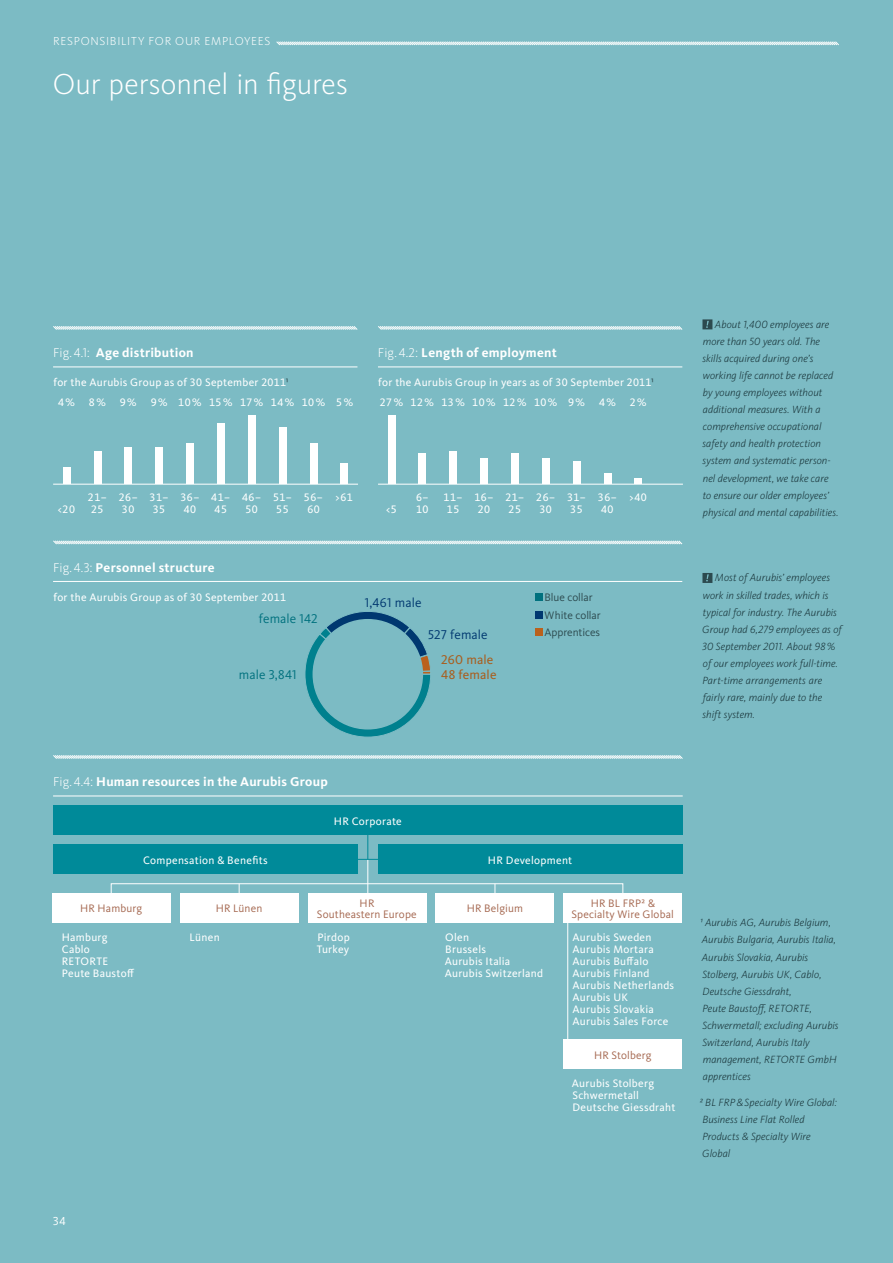
<style>
.page{position:relative;width:893px;height:1263px;background:#7cbbc4}
.page>*{position:absolute;margin:0;border:0;box-sizing:border-box;transform-origin:0 0}
.t1{font:300 30px "Kievit Pro";letter-spacing:-.005em;color:#fff}
.t2{font:700 13.2px "Kievit Pro";letter-spacing:.02em;color:#fff}
.t3{font:13.2px "Kievit Pro";letter-spacing:.01em;color:#00717e}
.t4{font:13.2px "Kievit Pro";letter-spacing:.01em;color:#003870}
.t5{font:13.2px "Kievit Pro";letter-spacing:.01em;color:#a85f20}
.t6{font:300 12px "Kievit Pro";letter-spacing:.06em;color:#fff}
.t7{font:12px "Kievit Pro";color:#fff}
.t8{font:11.25px/12px "Kievit Pro";letter-spacing:.025em;color:#fff}
.t9{font:11.25px/11.2px "Kievit Pro";letter-spacing:.015em;color:#a4664e;text-align:center}
.t10{font:11.25px/17.7px "Kievit Pro";letter-spacing:-.005em;color:#2c4a4f}
.t11{font:italic 300 10.8px/17.1px "Kievit Pro";letter-spacing:.005em;color:#132d32}
.s1{font-weight:300}
.s2{color:#2c4a4f}
</style>
<div class="page">
<svg style="left:276px;top:41px;width:563px;height:5px"></svg>
<hr style="left:367px;top:859px;width:1px;height:36px;background:#fff">
<svg style="left:53px;top:755px;width:630px;height:4px"></svg>
<hr style="left:53px;top:796px;width:630px;height:1px;background:#fff">
<div style="left:53px;top:806px;width:630px;height:29px;background:#008a99"></div>
<div style="left:53px;top:845px;width:305px;height:29px;background:#008a99"></div>
<div style="left:378px;top:845px;width:304px;height:29px;background:#008a99"></div>
<div style="left:52px;top:893px;width:118px;height:30px;background:#fff"></div>
<div style="left:180px;top:893px;width:118px;height:30px;background:#fff"></div>
<div style="left:308px;top:893px;width:118px;height:30px;background:#fff"></div>
<div style="left:436px;top:893px;width:118px;height:30px;background:#fff"></div>
<div style="left:564px;top:893px;width:118px;height:30px;background:#fff"></div>
<div style="left:564px;top:1040px;width:118px;height:29px;background:#fff"></div>
<svg style="left:353px;top:835px;width:29px;height:25px"></svg>
<svg style="left:111px;top:883px;width:512px;height:20px"></svg>
<hr style="left:567px;top:920px;width:1px;height:126px;background:#fff">
<svg style="left:305px;top:612px;width:126px;height:125px"></svg>
<div style="left:313px;top:620px;width:109px;height:109px;background:#7cbbc4;border-radius:50%"></div>
<div style="left:313px;top:619px;width:110px;height:110px;border:2px solid #7cbbc4;border-radius:50%"></div>
<div style="left:535px;top:593px;width:7px;height:8px;background:#00717e"></div>
<div style="left:535px;top:611px;width:7px;height:8px;background:#003870"></div>
<div style="left:535px;top:628px;width:7px;height:8px;background:#ba611d"></div>
<svg style="left:53px;top:540px;width:630px;height:5px"></svg>
<hr style="left:53px;top:581px;width:629px;height:1px;background:#fff">
<hr style="left:53px;top:484px;width:305px;height:1px;background:#fff">
<hr style="left:378px;top:484px;width:305px;height:1px;background:#fff">
<svg style="left:53px;top:326px;width:305px;height:4px"></svg>
<hr style="left:53px;top:367px;width:304px;height:1px;background:#fff">
<svg style="left:378px;top:326px;width:305px;height:4px"></svg>
<hr style="left:378px;top:367px;width:304px;height:1px;background:#fff">
<svg style="left:702px;top:319px;width:10px;height:10px"></svg>
<svg style="left:702px;top:573px;width:10px;height:10px"></svg>
<div style="left:94px;top:452px;width:7px;height:32px;background:#fff"></div>
<div style="left:125px;top:448px;width:7px;height:36px;background:#fff"></div>
<div style="left:155px;top:448px;width:8px;height:36px;background:#fff"></div>
<div style="left:217px;top:424px;width:8px;height:60px;background:#fff"></div>
<div style="left:186px;top:444px;width:8px;height:40px;background:#fff"></div>
<div style="left:279px;top:428px;width:8px;height:56px;background:#fff"></div>
<div style="left:310px;top:444px;width:7px;height:40px;background:#fff"></div>
<div style="left:341px;top:464px;width:7px;height:20px;background:#fff"></div>
<div style="left:248px;top:416px;width:8px;height:68px;background:#fff"></div>
<div style="left:63px;top:468px;width:8px;height:16px;background:#fff"></div>
<div style="left:419px;top:454px;width:7px;height:30px;background:#fff"></div>
<div style="left:449px;top:451px;width:8px;height:33px;background:#fff"></div>
<div style="left:480px;top:459px;width:8px;height:25px;background:#fff"></div>
<div style="left:542px;top:459px;width:8px;height:25px;background:#fff"></div>
<div style="left:511px;top:454px;width:8px;height:30px;background:#fff"></div>
<div style="left:604px;top:474px;width:7px;height:10px;background:#fff"></div>
<svg style="left:635px;top:479px;width:7px;height:5px"></svg>
<div style="left:573px;top:461px;width:8px;height:23px;background:#fff"></div>
<div style="left:388px;top:416px;width:7px;height:68px;background:#fff"></div>
<p class="t6" style="left:53px;top:34px;width:219px">RESPONSIBILITY FOR OUR EMPLOYEES</p>
<h1 class="t1" style="left:53px;top:66px;width:297px">Our personnel in figures</h1>
<p class="t2" style="left:53px;top:345px;width:142px"><span class="s1">Fig. 4.1:</span> Age distribution</p>
<p class="t8" style="left:58px;top:373px;width:296px;line-height:19.5px;text-indent:-5px">for the Aurubis Group as of 30 September 2011<span class="s2">1<br></span>4 % 8 % 9 % 9 % 10 % 15 % 17 % 14 % 10 % 5 %</p>
<p class="t2" style="left:378px;top:345px;width:180px"><span class="s1">Fig. 4.2:</span> Length of employment</p>
<p class="t8" style="left:378px;top:373px;width:277px;line-height:19.5px">for the Aurubis Group in years as of 30 September 2011<span class="s2">1<br></span>27 % 12 % 13 % 10 % 12 % 10 % 9 % 4 % 2 %</p>
<p class="t8" style="left:88px;top:491px;width:266px">21– 26– 31– 36– 41– 46– 51– 56– &gt;61</p>
<p class="t8" style="left:58px;top:503px;width:19px">&lt;20</p>
<p class="t8" style="left:91px;top:503px;width:14px">25</p>
<p class="t8" style="left:122px;top:503px;width:14px">30</p>
<p class="t8" style="left:153px;top:503px;width:14px">35</p>
<p class="t8" style="left:184px;top:503px;width:14px">40</p>
<p class="t8" style="left:215px;top:503px;width:14px">45</p>
<p class="t8" style="left:245px;top:503px;width:14px">50</p>
<p class="t8" style="left:276px;top:503px;width:14px">55</p>
<p class="t8" style="left:307px;top:503px;width:14px">60</p>
<p class="t8" style="left:416px;top:491px;width:14px">6–</p>
<p class="t8" style="left:444px;top:491px;width:205px">11– 16– 21– 26– 31– 36– &gt;40</p>
<p class="t8" style="left:386px;top:503px;width:12px">&lt;5</p>
<p class="t8" style="left:416px;top:503px;width:14px">10</p>
<p class="t8" style="left:447px;top:503px;width:14px">15</p>
<p class="t8" style="left:478px;top:503px;width:14px">20</p>
<p class="t8" style="left:509px;top:503px;width:14px">25</p>
<p class="t8" style="left:539px;top:503px;width:14px">30</p>
<p class="t8" style="left:570px;top:503px;width:14px">35</p>
<p class="t8" style="left:601px;top:503px;width:14px">40</p>
<p class="t2" style="left:53px;top:559px;width:163px"><span class="s1">Fig. 4.3:</span> Personnel structure</p>
<p class="t8" style="left:53px;top:591px;width:234px">for the Aurubis Group as of 30 September 2011</p>
<p class="t3" style="left:259px;top:610px;width:61px">female 142</p>
<p class="t3" style="left:239px;top:667px;width:59px">male 3,841</p>
<p class="t4" style="left:365px;top:594px;width:58px">1,461 male</p>
<p class="t4" style="left:428px;top:626px;width:61px">527 female</p>
<p class="t5" style="left:441px;top:652px;width:54px">260 male</p>
<p class="t5" style="left:441px;top:667px;width:57px">48 female</p>
<p class="t10" style="left:545px;top:588px;width:58px">Blue collar<br>White collar<br>Apprentices</p>
<p class="t2" style="left:53px;top:774px;width:276px"><span class="s1">Fig. 4.4:</span> Human resources in the Aurubis Group</p>
<p class="t8" style="left:334px;top:815px;width:70px">HR Corporate</p>
<p class="t8" style="left:143px;top:854px;width:126px">Compensation &amp; Benefits</p>
<p class="t8" style="left:488px;top:854px;width:86px">HR Development</p>
<p class="t9" style="left:80px;top:903px;width:64px">HR Hamburg</p>
<p class="t9" style="left:216px;top:903px;width:48px">HR Lünen</p>
<p class="t9" style="left:317px;top:897px;width:101px">HR<br>Southeastern Europe</p>
<p class="t9" style="left:467px;top:903px;width:58px">HR Belgium</p>
<p class="t9" style="left:571px;top:897px;width:104px">HR BL FRP2 &amp;<br>Specialty Wire Global</p>
<p class="t8" style="left:62px;top:931px;width:74px">Hamburg<br>Cablo<br>RETORTE<br>Peute Baustoff</p>
<p class="t8" style="left:190px;top:931px;width:32px">Lünen</p>
<p class="t8" style="left:317px;top:931px;width:35px">Pirdop<br>Turkey</p>
<p class="t8" style="left:445px;top:931px;width:100px">Olen<br>Brussels<br>Aurubis Italia<br>Aurubis Switzerland</p>
<p class="t8" style="left:572px;top:931px;width:103px">Aurubis Sweden<br>Aurubis Mortara<br>Aurubis Buffalo<br>Aurubis Finland<br>Aurubis Netherlands<br>Aurubis UK<br>Aurubis Slovakia<br>Aurubis Sales Force</p>
<p class="t7" style="left:53px;top:1214px;width:15px">34</p>
<p class="t9" style="left:594px;top:1049px;width:59px">HR Stolberg</p>
<p class="t8" style="left:572px;top:1077px;width:105px">Aurubis Stolberg<br>Schwermetall<br>Deutsche Giessdraht</p>
<p class="t11" style="left:703px;top:316px;width:138px;text-indent:12px">About 1,400 employees are more than 50 years old. The skills acquired during one’s working life cannot be replaced by young employees without additional measures. With a comprehensive occupational safety and health protection system and systematic person&shy;nel development, we take care to ensure our older employees’ physical and mental capabilities.</p>
<p class="t11" style="left:702px;top:569px;width:141px;text-indent:13px">Most of Aurubis’ employees work in skilled trades, which is typical for industry. The Aurubis<br>Group had 6,2 79 employees as of<br>30 September 2011. About 98 % of our employees work full-time.<br>Part-time arrangements are fairly rare, mainly due to the shift system.</p>
<p class="t11" style="left:700px;top:914px;width:140px">1 Aurubis AG, Aurubis Belgium,<br>Aurubis Bulgaria, Aurubis Italia,<br>Aurubis Slovakia, Aurubis<br>Stolberg, Aurubis UK, Cablo,<br>Deutsche Giessdraht,<br>Peute Baustoff, RETORTE,<br>Schwermetall; excluding Aurubis<br>Switzerland, Aurubis Italy management, RETORTE GmbH apprentices</p>
<p class="t11" style="left:699px;top:1093px;width:139px">2 BL FRP &amp; Specialty Wire Global:<br>Business Line Flat Rolled<br>Products &amp; Specialty Wire<br>Global</p>
</div>
